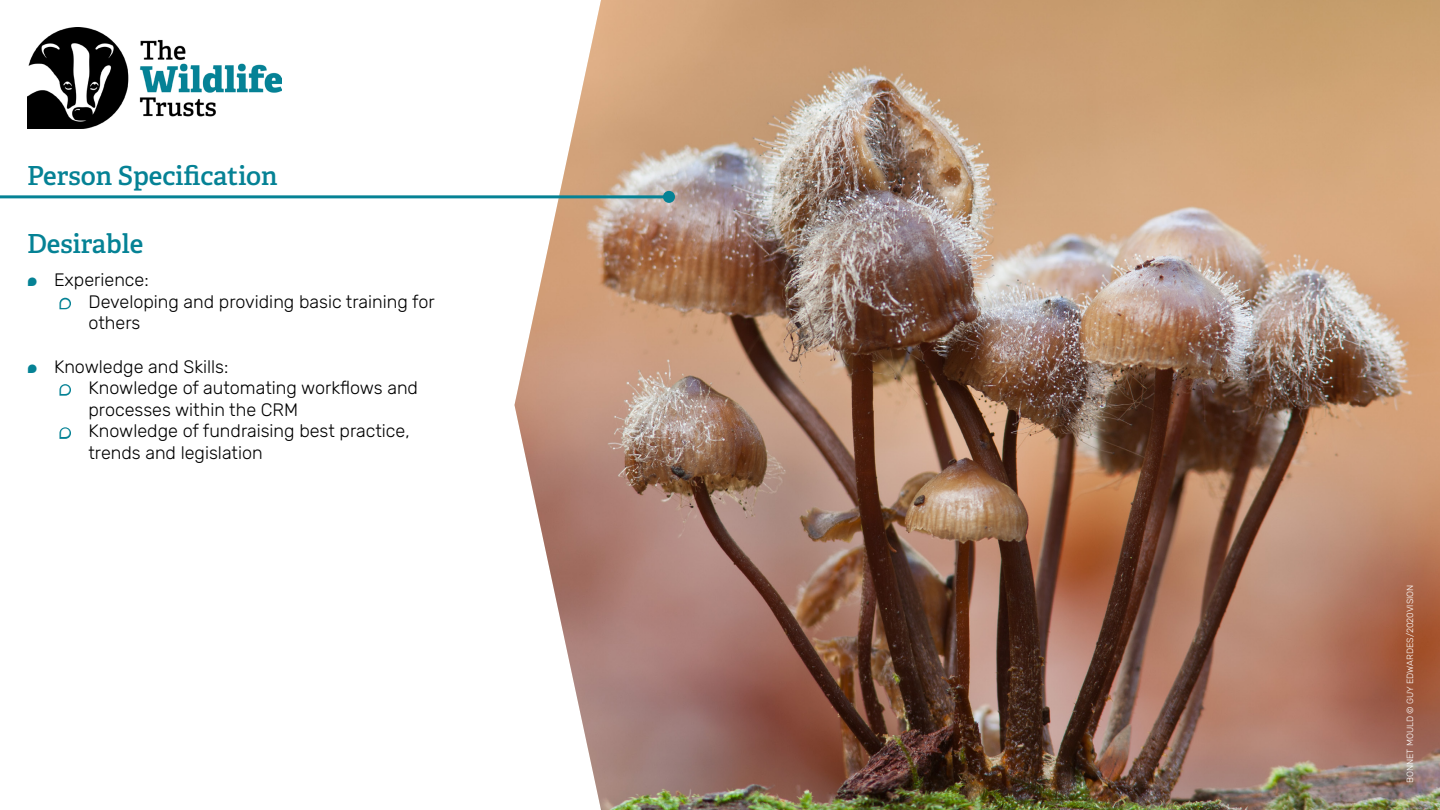
<style>
.page{position:relative;width:1440px;height:810px;background:#fff}
.page>*{position:absolute;margin:0;border:0;box-sizing:border-box;transform-origin:0 0}
.Page_title{font:600 26.25px "Adelle";color:#058295}
.t1{font:300 18px/21.6px "Rubik";color:#000}
.Page_title-2{font:300 9px "Rubik";color:#fff}
.s1{color:#058295}
</style>
<div class="page">
<img style="left:514px;top:0;width:926px;height:810px">
<img style="left:27px;top:27px;width:254px;height:101px">
<hr style="left:0;top:195px;width:669px;height:3px;background:#058295">
<div style="left:663px;top:191px;width:12px;height:12px;background:#058295;border-radius:50%"></div>
<p class="Page_title" style="left:27px;top:156px;width:252px">Person Specification</p>
<p class="Page_title" style="left:27px;top:224px;width:118px">Desirable</p>
<p class="t1" style="left:27px;top:270px;width:123px"><span class="s1">•</span> Experience:</p>
<p class="t1" style="left:88px;top:291px;width:348px;text-indent:-28px"><span class="s1">•</span> Developing and providing basic training for others</p>
<p class="t1" style="left:27px;top:356px;width:203px"><span class="s1">•</span> Knowledge and Skills:</p>
<p class="t1" style="left:88px;top:378px;width:331px;text-indent:-28px"><span class="s1">•</span> Knowledge of automating workflows and processes within the CRM</p>
<p class="t1" style="left:88px;top:421px;width:323px;text-indent:-28px"><span class="s1">•</span> Knowledge of fundraising best practice, trends and legislation</p>
<p class="Page_title-2" style="left:1405px;top:783px;width:200px;rotate:-90deg">BONNET MOULD © GUY EDWARDES/2020VISION</p>
</div>
